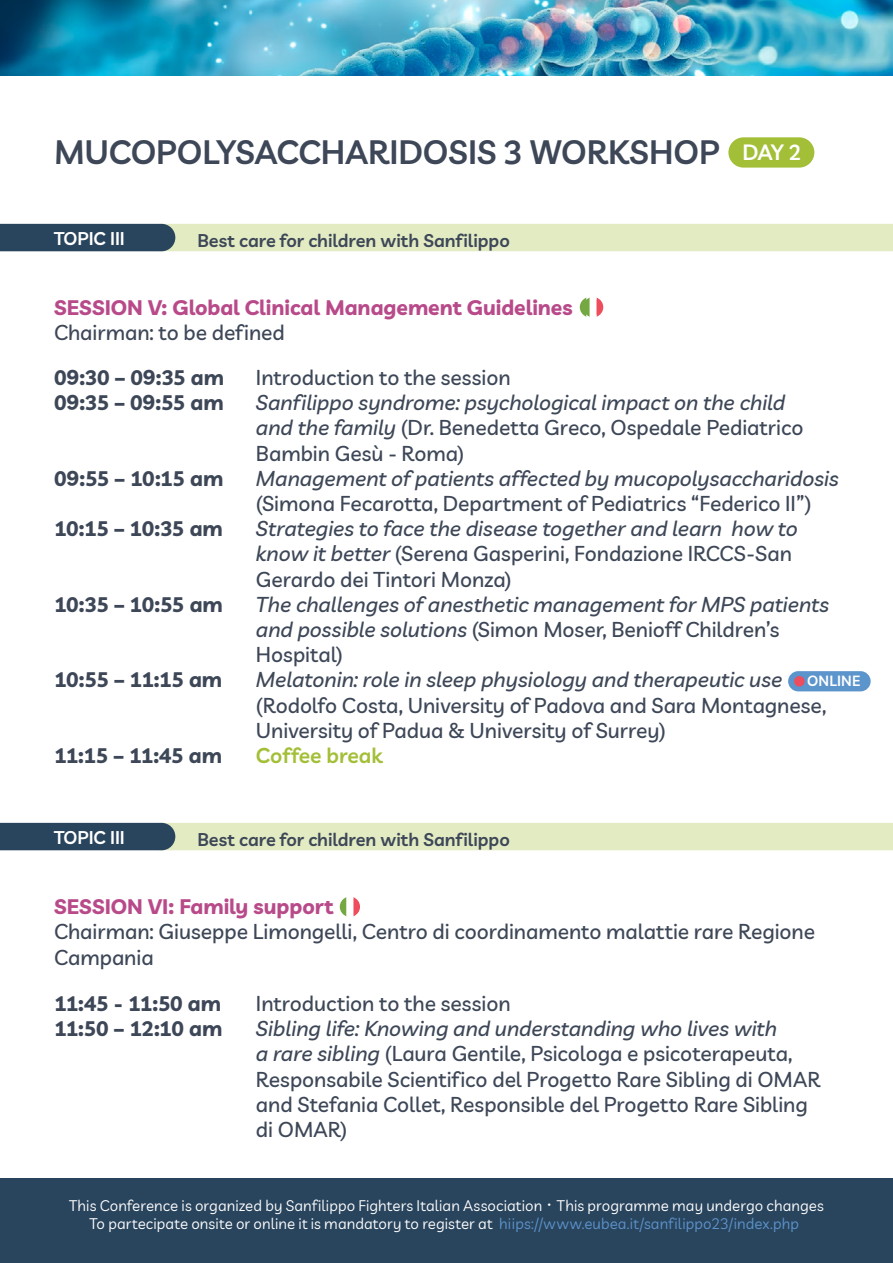
<style>
.page{position:relative;width:893px;height:1263px;background:#fff}
.page>*{position:absolute;margin:0;border:0;box-sizing:border-box;transform-origin:0 0}
.t1{font:600 33px "Livvic";color:#3d4757}
.t2{font:600 21.6px "Livvic";color:#fff}
.t3{font:500 21px/25.2px "Livvic";letter-spacing:-.005em;color:#3d4757}
.t4{font:italic 500 21px/25.2px "Livvic";letter-spacing:-.005em;color:#3d4757}
.t5{font:700 21px/25.2px "Livvic";letter-spacing:-.015em;color:#3d4757}
.t6{font:700 21px "Livvic";letter-spacing:-.005em;color:#b84a8a}
.t7{font:600 21px "Livvic";letter-spacing:-.005em;color:#a3bf38}
.t8{font:600 18px "Livvic";color:#3d4757}
.t9{font:600 18px "Livvic";color:#fff}
.t10{font:15px/18px "Livvic";letter-spacing:.005em;color:#fff;text-align:center}
.t11{font:600 14.4px "Livvic";letter-spacing:.015em;color:#fff}
.s1{font-style:normal}
.s2{font-style:italic}
.s3{font-weight:600}
.s4{color:#5c94cc}
</style>
<div class="page">
<img style="left:0;top:0;width:893px;height:75px">
<svg style="left:0;top:224px;width:893px;height:27px;background:#bfcaaf"></svg>
<svg style="left:0;top:823px;width:893px;height:27px;background:#bfcaaf"></svg>
<div style="left:728px;top:137px;width:86px;height:31px;background:#a3bf38;border-radius:15px"></div>
<div style="left:0;top:1178px;width:893px;height:85px;background:#29445d"></div>
<div style="left:788px;top:671px;width:83px;height:20px;background:#5c94cc;border-radius:10px"></div>
<div style="left:794px;top:676px;width:11px;height:10px;background:#ed4d5c;border-radius:50%"></div>
<svg style="left:580px;top:297px;width:23px;height:20px"></svg>
<svg style="left:340px;top:897px;width:20px;height:20px"></svg>
<h1 class="t1" style="left:54px;top:128px;width:667px">MUCOPOLYSACCHARIDOSIS 3 WORKSHOP</h1>
<p class="t2" style="left:742px;top:136px;width:60px">DAY 2</p>
<p class="t9" style="left:54px;top:224px;width:72px">TOPIC III</p>
<p class="t8" style="left:197px;top:226px;width:314px">Best care for children with Sanfilippo</p>
<p class="t6" style="left:54px;top:291px;width:520px">SESSION V: Global Clinical Management Guidelines</p>
<p class="t3" style="left:54px;top:319px;width:232px">Chairman: to be defined</p>
<p class="t5" style="left:54px;top:363px;width:172px">09:30 – 09:35 am<br>09:35 – 09:55 am</p>
<p class="t5" style="left:54px;top:464px;width:171px">09:55 – 10:15 am</p>
<p class="t5" style="left:54px;top:514px;width:170px">10:15 – 10:35 am</p>
<p class="t5" style="left:54px;top:590px;width:170px">10:35 – 10:55 am</p>
<p class="t5" style="left:54px;top:665px;width:170px">10:55 – 11:15 am</p>
<p class="t5" style="left:54px;top:741px;width:170px">11:15 – 11:45 am</p>
<p class="t3" style="left:256px;top:363px;width:256px">Introduction to the session</p>
<p class="t4" style="left:256px;top:389px;width:549px">Sanfilippo syndrome: psychological impact on the child and the family <span class="s1">(Dr. Benedetta Greco, Ospedale Pediatrico<br>Bambin Gesù - Roma)</span></p>
<p class="t4" style="left:256px;top:464px;width:584px">Management of patients affected by mucopolysaccharidosis</p>
<p class="t3" style="left:256px;top:489px;width:557px">(Simona Fecarotta, Department of Pediatrics “Federico II”)</p>
<p class="t4" style="left:256px;top:515px;width:543px">Strategies to face the disease together and learn how to know it better <span class="s1">(Serena Gasperini, Fondazione IRCCS-San<br>Gerardo dei Tintori Monza)</span></p>
<p class="t4" style="left:256px;top:590px;width:575px">The challenges of anesthetic management for MPS patients and possible solutions <span class="s1">(Simon Moser, Benioff Children’s<br>Hospital)</span></p>
<p class="t4" style="left:256px;top:666px;width:528px">Melatonin: role in sleep physiology and therapeutic use</p>
<p class="t3" style="left:256px;top:691px;width:572px">(Rodolfo Costa, University of Padova and Sara Montagnese,<br>University of Padua &amp; University of Surrey)</p>
<p class="t7" style="left:256px;top:739px;width:128px">Coffee break</p>
<p class="t11" style="left:807px;top:670px;width:55px">ONLINE</p>
<p class="t9" style="left:54px;top:823px;width:72px">TOPIC III</p>
<p class="t8" style="left:197px;top:825px;width:314px">Best care for children with Sanfilippo</p>
<p class="t6" style="left:54px;top:890px;width:281px">SESSION VI: Family support</p>
<p class="t3" style="left:54px;top:918px;width:762px">Chairman: Giuseppe Limongelli, Centro di coordinamento malattie rare Regione<br>Campania</p>
<p class="t5" style="left:54px;top:989px;width:170px">11:45 - 11:50 am<br>11:50 – 12:10 am</p>
<p class="t3" style="left:256px;top:989px;width:256px">Introduction to the session</p>
<p class="t3" style="left:256px;top:1015px;width:566px"><span class="s2">Sibling life: Knowing and understanding who lives with<br>a rare sibling</span> (Laura Gentile, Psicologa e psicoterapeuta, Responsabile Scientifico del Progetto Rare Sibling di OMAR and Stefania Collet, Responsible del Progetto Rare Sibling di OMAR)</p>
<p class="t10" style="left:69px;top:1196px;width:756px">This Conference is organized by Sanfilippo Fighters Italian Association <span class="s3">·</span> This programme may undergo changes<br>To partecipate onsite or online it is mandatory to register at <span class="s4">hiips://www.eubea.it/sanfilippo23/index.php</span></p>
</div>
